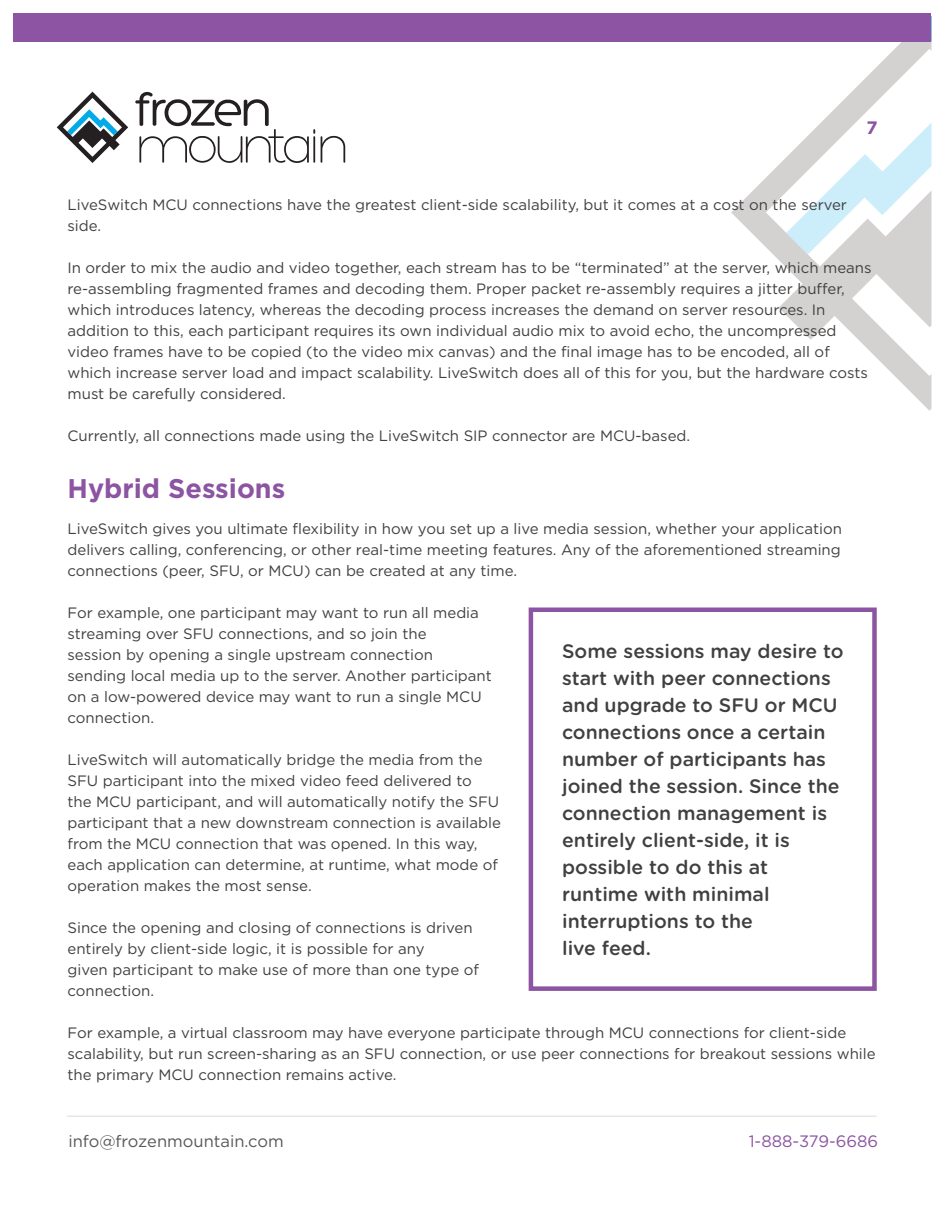
<style>
.page{position:relative;width:945px;height:1215px;background:#fff}
.page>*{position:absolute;margin:0;border:0;box-sizing:border-box;transform-origin:0 0}
.t1{font:700 27px "Gotham HTF";color:#8c54a2}
.Sub-Heading{font:500 19.5px/27px "Gotham Rounded";color:#404041}
.t2{font:700 18px "Gotham HTF";color:#8c54a2}
.t3{font:16.5px "Gotham HTF";color:#57585a}
.t4{font:16.5px "Gotham HTF";color:#8c54a2}
.Body_Copy{font:15px/21px "Gotham HTF";color:#404041}
</style>
<div class="page">
<svg style="left:731px;top:42px;width:201px;height:369px"></svg>
<div style="left:14px;top:14px;width:918px;height:28px;background:#8c54a2"></div>
<svg style="left:786px;top:123px;width:145px;height:131px"></svg>
<svg style="left:321px;top:135px;width:24px;height:28px"></svg>
<svg style="left:135px;top:92px;width:180px;height:71px"></svg>
<svg style="left:57px;top:92px;width:71px;height:71px"></svg>
<hr style="left:67px;top:1116px;width:810px;height:1px;background:#e6e7e8">
<div style="left:529px;top:608px;width:348px;height:383px;border:4px solid #8c54a2"></div>
<p class="t2" style="left:866px;top:117px;width:13px">7</p>
<p class="Body_Copy" style="left:68px;top:194px;width:781px">LiveSwitch MCU connections have the greatest client-side scalability, but it comes at a cost on the server side.</p>
<p class="Body_Copy" style="left:68px;top:257px;width:806px">In order to mix the audio and video together, each stream has to be “terminated” at the server, which means re-assembling fragmented frames and decoding them. Proper packet re-assembly requires a jitter buffer, which introduces latency, whereas the decoding process increases the demand on server resources. In</p>
<p class="Body_Copy" style="left:68px;top:320px;width:771px">addition to this, each participant requires its own individual audio mix to avoid echo, the uncompressed</p>
<p class="Body_Copy" style="left:68px;top:341px;width:802px">video frames have to be copied (to the video mix canvas) and the final image has to be encoded, all of which increase server load and impact scalability. LiveSwitch does all of this for you, but the hardware costs must be carefully considered.</p>
<p class="Body_Copy" style="left:68px;top:425px;width:624px">Currently, all connections made using the LiveSwitch SIP connector are MCU-based.</p>
<p class="t1" style="left:68px;top:473px;width:219px">Hybrid Sessions</p>
<p class="Body_Copy" style="left:68px;top:518px;width:776px">LiveSwitch gives you ultimate flexibility in how you set up a live media session, whether your application</p>
<p class="Body_Copy" style="left:68px;top:539px;width:775px">delivers calling, conferencing, or other real-time meeting features. Any of the aforementioned streaming connections (peer, SFU, or MCU) can be created at any time.</p>
<p class="Body_Copy" style="left:68px;top:602px;width:413px">For example, one participant may want to run all media streaming over SFU connections, and so join the</p>
<p class="Body_Copy" style="left:68px;top:644px;width:367px">session by opening a single upstream connection</p>
<p class="Body_Copy" style="left:68px;top:665px;width:426px">sending local media up to the server. Another participant on a low-powered device may want to run a single MCU connection.</p>
<p class="Body_Copy" style="left:68px;top:749px;width:435px">LiveSwitch will automatically bridge the media from the SFU participant into the mixed video feed delivered to<br>the MCU participant, and will automatically notify the SFU participant that a new downstream connection is available from the MCU connection that was opened. In this way, each application can determine, at runtime, what mode of operation makes the most sense.</p>
<p class="Body_Copy" style="left:68px;top:917px;width:407px">Since the opening and closing of connections is driven</p>
<p class="Body_Copy" style="left:68px;top:938px;width:359px">entirely by client-side logic, it is possible for any</p>
<p class="Body_Copy" style="left:68px;top:959px;width:413px">given participant to make use of more than one type of connection.</p>
<p class="Body_Copy" style="left:68px;top:1022px;width:780px">For example, a virtual classroom may have everyone participate through MCU connections for client-side</p>
<p class="Body_Copy" style="left:68px;top:1043px;width:810px">scalability, but run screen-sharing as an SFU connection, or use peer connections for breakout sessions while the primary MCU connection remains active.</p>
<p class="Sub-Heading" style="left:562px;top:636px;width:283px">Some sessions may desire to start with peer connections and upgrade to SFU or MCU connections once a certain number of participants has joined the session. Since the</p>
<p class="Sub-Heading" style="left:562px;top:798px;width:267px">connection management is entirely client-side, it is</p>
<p class="Sub-Heading" style="left:562px;top:852px;width:207px">possible to do this at</p>
<p class="Sub-Heading" style="left:562px;top:879px;width:209px">runtime with minimal</p>
<p class="Sub-Heading" style="left:562px;top:906px;width:192px">interruptions to the</p>
<p class="Sub-Heading" style="left:562px;top:933px;width:90px">live feed.</p>
<p class="t3" style="left:68px;top:1132px;width:217px">info@frozenmountain.com</p>
<p class="t4" style="left:749px;top:1132px;width:131px">1-888-379-6686</p>
</div>
